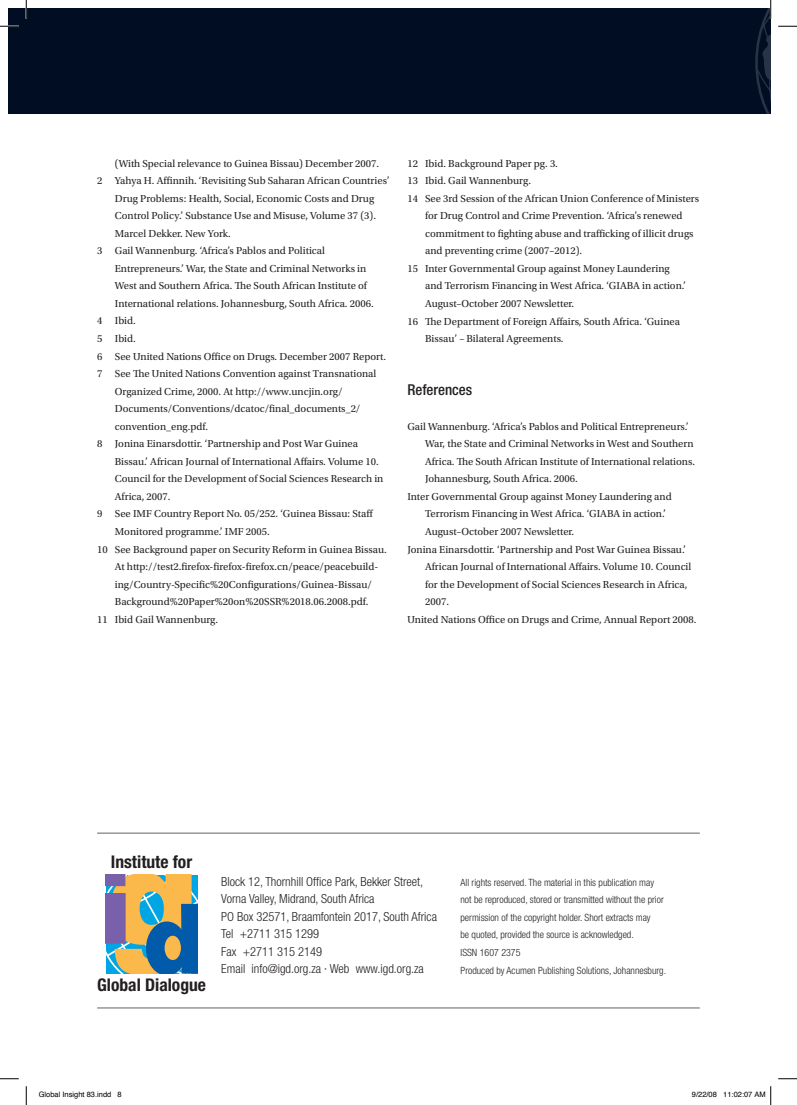
<style>
.page{position:relative;width:797px;height:1105px;background:#fff}
.page>*{position:absolute;margin:0;border:0;box-sizing:border-box;transform-origin:0 0}
.t1{font:700 condensed 17.5px "Helvetica Neue LT Std";color:#231f20}
.t2{font:500 condensed 15px "Helvetica Neue LT Std";color:#231f20}
.t3{font:300 condensed 12.5px/17.5px "Helvetica Neue LT Std";color:#231f20}
.t4{font:10.62px "Utopia Std";color:#231f20}
.t5{font:300 condensed 10px/17.5px "Helvetica Neue LT Std";color:#231f20}
.t6{font:7.5px "Helvetica";color:#000}
</style>
<div class="page">
<svg style="left:106px;top:875px;width:91px;height:98px;background:#81918c"></svg>
<div style="left:165px;top:936px;width:16px;height:24px;background:#fcb94b;border-radius:50%"></div>
<hr style="left:97px;top:832px;width:602px;height:2px;background:#808285">
<hr style="left:97px;top:1007px;width:602px;height:1px;background:#808285">
<div style="left:9px;top:9px;width:761px;height:105px;background:#000d23"></div>
<svg style="left:0;top:25px;width:19px;height:2px"></svg>
<svg style="left:778px;top:25px;width:19px;height:2px"></svg>
<svg style="left:0;top:1078px;width:19px;height:1px"></svg>
<svg style="left:778px;top:1078px;width:19px;height:1px"></svg>
<svg style="left:25px;top:0;width:2px;height:19px"></svg>
<svg style="left:25px;top:1086px;width:2px;height:19px"></svg>
<svg style="left:754px;top:0;width:17px;height:114px"></svg>
<svg style="left:770px;top:1086px;width:1px;height:19px"></svg>
<p class="t4" style="left:115px;top:157px;width:266px">(With Special relevance to Guinea Bissau) December 2007.</p>
<p class="t4" style="left:97px;top:175px;width:294px">2 Yahya H. Affinnih. ‘Revisiting Sub Saharan African Countries’</p>
<p class="t4" style="left:115px;top:192px;width:261px">Drug Problems: Health, Social, Economic Costs and Drug</p>
<p class="t4" style="left:115px;top:210px;width:262px">Control Policy.’ Substance Use and Misuse, Volume 37 (3).</p>
<p class="t4" style="left:115px;top:228px;width:117px">Marcel Dekker. New York.</p>
<p class="t4" style="left:97px;top:245px;width:229px">3 Gail Wannenburg. ‘Africa’s Pablos and Political</p>
<p class="t4" style="left:115px;top:263px;width:253px">Entrepreneurs.’ War, the State and Criminal Networks in</p>
<p class="t4" style="left:115px;top:280px;width:253px">West and Southern Africa. The South African Institute of</p>
<p class="t4" style="left:115px;top:298px;width:260px">International relations. Johannesburg, South Africa. 2006.</p>
<p class="t4" style="left:97px;top:315px;width:40px">4 Ibid.</p>
<p class="t4" style="left:97px;top:333px;width:40px">5 Ibid.</p>
<p class="t4" style="left:97px;top:350px;width:290px">6 See United Nations Office on Drugs. December 2007 Report.</p>
<p class="t4" style="left:97px;top:368px;width:281px">7 See The United Nations Convention against Transnational</p>
<p class="t4" style="left:115px;top:385px;width:229px">Organized Crime, 2000. At http://www.uncjin.org/</p>
<p class="t4" style="left:115px;top:403px;width:247px">Documents/Conventions/dcatoc/final_documents_2/</p>
<p class="t4" style="left:115px;top:421px;width:95px">convention_eng.pdf.</p>
<p class="t4" style="left:97px;top:438px;width:262px">8 Jonina Einarsdottir. ‘Partnership and Post War Guinea</p>
<p class="t4" style="left:115px;top:456px;width:265px">Bissau.’ African Journal of International Affairs. Volume 10.</p>
<p class="t4" style="left:115px;top:473px;width:270px">Council for the Development of Social Sciences Research in</p>
<p class="t4" style="left:115px;top:491px;width:57px">Africa, 2007.</p>
<p class="t4" style="left:97px;top:508px;width:278px">9 See IMF Country Report No. 05/252. ‘Guinea Bissau: Staff</p>
<p class="t4" style="left:115px;top:526px;width:156px">Monitored programme.’ IMF 2005.</p>
<p class="t4" style="left:97px;top:543px;width:291px">10 See Background paper on Security Reform in Guinea Bissau.</p>
<p class="t4" style="left:115px;top:561px;width:265px">At http://test2.firefox-firefox-firefox.cn/peace/peacebuild-</p>
<p class="t4" style="left:115px;top:578px;width:258px">ing/Country-Specific%20Configurations/Guinea-Bissau/</p>
<p class="t4" style="left:115px;top:596px;width:255px">Background%20Paper%20on%20SSR%2018.06.2008.pdf.</p>
<p class="t4" style="left:97px;top:613px;width:122px">11 Ibid Gail Wannenburg.</p>
<p class="t4" style="left:407px;top:157px;width:152px">12 Ibid. Background Paper pg. 3.</p>
<p class="t4" style="left:407px;top:175px;width:125px">13 Ibid. Gail Wannenburg.</p>
<p class="t4" style="left:407px;top:193px;width:293px">14 See 3rd Session of the African Union Conference of Ministers</p>
<p class="t4" style="left:425px;top:210px;width:259px">for Drug Control and Crime Prevention. ‘Africa’s renewed</p>
<p class="t4" style="left:425px;top:228px;width:270px">commitment to fighting abuse and trafficking of illicit drugs</p>
<p class="t4" style="left:425px;top:245px;width:159px">and preventing crime (2007–2012).</p>
<p class="t4" style="left:407px;top:263px;width:264px">15 Inter Governmental Group against Money Laundering</p>
<p class="t4" style="left:425px;top:280px;width:262px">and Terrorism Financing in West Africa. ‘GIABA in action.’</p>
<p class="t4" style="left:425px;top:298px;width:151px">August–October 2007 Newsletter.</p>
<p class="t4" style="left:407px;top:315px;width:274px">16 The Department of Foreign Affairs, South Africa. ‘Guinea</p>
<p class="t4" style="left:425px;top:333px;width:140px">Bissau’ – Bilateral Agreements.</p>
<h2 class="t2" style="left:407px;top:380px;width:66px">References</h2>
<p class="t4" style="left:407px;top:420px;width:283px">Gail Wannenburg. ‘Africa’s Pablos and Political Entrepreneurs.’</p>
<p class="t4" style="left:425px;top:438px;width:270px">War, the State and Criminal Networks in West and Southern</p>
<p class="t4" style="left:425px;top:456px;width:271px">Africa. The South African Institute of International relations.</p>
<p class="t4" style="left:425px;top:473px;width:154px">Johannesburg, South Africa. 2006.</p>
<p class="t4" style="left:407px;top:491px;width:266px">Inter Governmental Group against Money Laundering and</p>
<p class="t4" style="left:425px;top:508px;width:242px">Terrorism Financing in West Africa. ‘GIABA in action.’</p>
<p class="t4" style="left:425px;top:526px;width:151px">August–October 2007 Newsletter.</p>
<p class="t4" style="left:407px;top:543px;width:280px">Jonina Einarsdottir. ‘Partnership and Post War Guinea Bissau.’</p>
<p class="t4" style="left:425px;top:561px;width:268px">African Journal of International Affairs. Volume 10. Council</p>
<p class="t4" style="left:425px;top:578px;width:264px">for the Development of Social Sciences Research in Africa,</p>
<p class="t4" style="left:425px;top:596px;width:25px">2007.</p>
<p class="t4" style="left:407px;top:613px;width:290px">United Nations Office on Drugs and Crime, Annual Report 2008.</p>
<h1 class="t1" style="left:111px;top:851px;width:83px">Institute for</h1>
<h1 class="t1" style="left:97px;top:974px;width:110px">Global Dialogue</h1>
<p class="t3" style="left:221px;top:872px;width:217px">Block 12, Thornhill Office Park, Bekker Street, Vorna Valley, Midrand, South Africa<br>PO Box 32571, Braamfontein 2017, South Africa Tel +2711 315 1299<br>Fax +2711 315 2149<br>Email info@igd.org.za · Web www.igd.org.za</p>
<p class="t5" style="left:460px;top:873px;width:207px">All rights reserved. The material in this publication may not be reproduced, stored or transmitted without the prior permission of the copyright holder. Short extracts may<br>be quoted, provided the source is acknowledged.<br>ISSN 1607 2375<br>Produced by Acumen Publishing Solutions, Johannesburg.</p>
<p class="t6" style="left:39px;top:1089px;width:84px">Global Insight 83.indd 8</p>
<p class="t6" style="left:692px;top:1089px;width:75px">9/22/08 11:02:07 AM</p>
</div>
